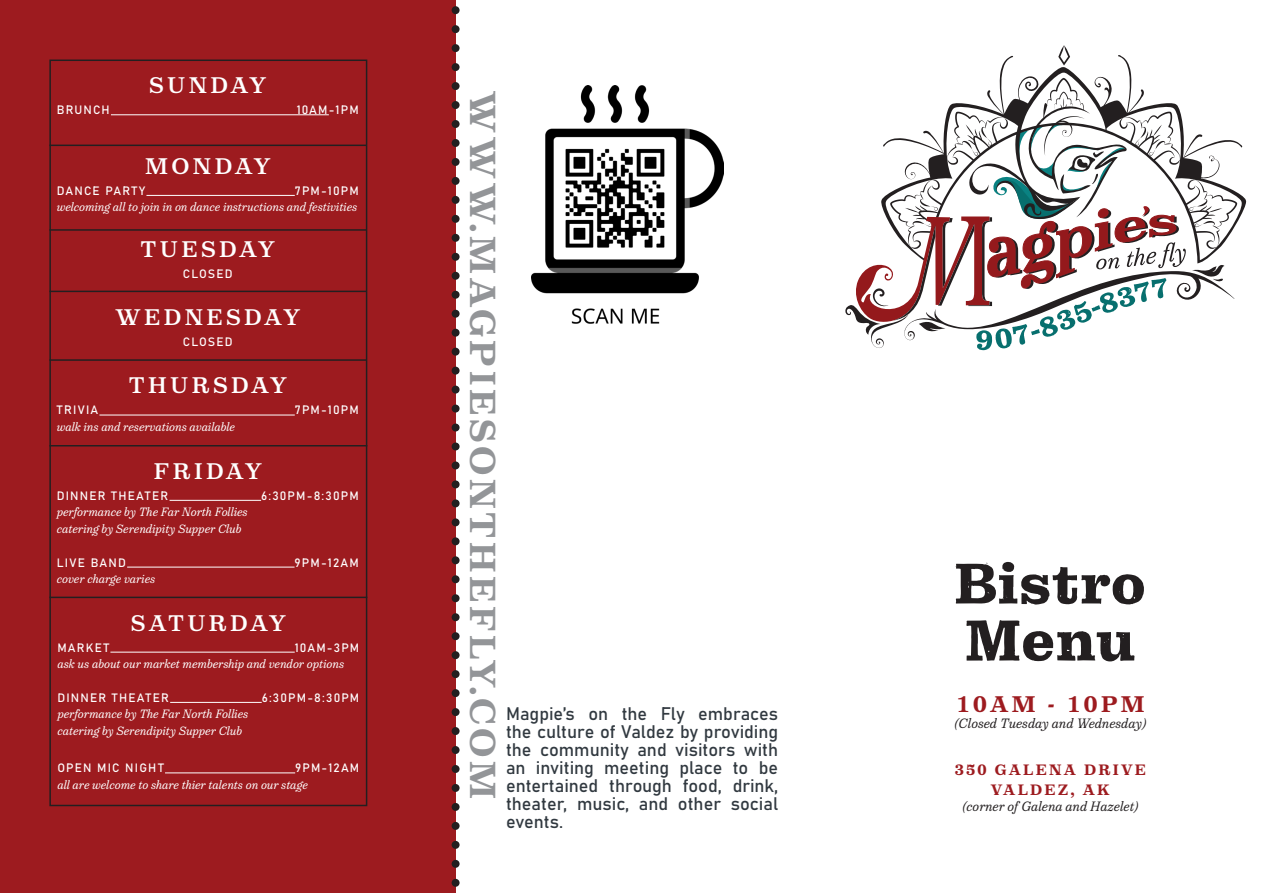
<style>
.page{position:relative;width:1263px;height:893px;background:#fff}
.page>*{position:absolute;margin:0;border:0;box-sizing:border-box;transform-origin:0 0}
.Menu_Body_Text_-_Ali{font:58.5px/57px "Pulpo Rust 100";color:#231f20}
.Menu_Item_-_Align_Le{font:700 36px "Victorian Orchid";letter-spacing:.1em;color:#939598}
.Section_Header{font:22.5px "Victorian Orchid";letter-spacing:.15em;color:#fff}
.Section_Header-2{font:700 22.5px "Victorian Orchid";letter-spacing:.15em;color:#9d1b1f}
.Body{font:18px/18px "Bahnschrift";color:#313940;text-align:justify}
.Section_Header-3{font:700 15px "Victorian Orchid";letter-spacing:.15em;color:#9d1b1f}
.Menu_Body_Text_-_Ali-2{font:italic 300 13.5px "Victorian Orchid";color:#231f20}
.Menu_Body_Text_-_Ali-3{font:italic 300 12px "Victorian Orchid";color:#fff}
.Menu_Item_-_Align_Le-2{font:12px "Bahnschrift";letter-spacing:.1em;color:#fff}
</style>
<div class="page">
<div style="left:0;top:0;width:456px;height:893px;background:#9d1b1f"></div>
<hr style="left:99px;top:415px;width:196px;height:1px;background:#fff">
<hr style="left:110px;top:652px;width:185px;height:1px;background:#fff">
<hr style="left:170px;top:702px;width:92px;height:1px;background:#fff">
<hr style="left:165px;top:773px;width:130px;height:1px;background:#fff">
<hr style="left:111px;top:115px;width:218px;height:1px;background:#fff">
<hr style="left:170px;top:500px;width:91px;height:1px;background:#fff">
<hr style="left:127px;top:567px;width:168px;height:1px;background:#fff">
<hr style="left:146px;top:195px;width:149px;height:1px;background:#fff">
<hr style="left:49px;top:445px;width:318px;height:1px;background:#231f20">
<div style="left:49px;top:60px;width:318px;height:746px;border:2px solid #231f20"></div>
<hr style="left:49px;top:145px;width:318px;height:1px;background:#231f20">
<hr style="left:49px;top:229px;width:318px;height:2px;background:#231f20">
<hr style="left:49px;top:291px;width:318px;height:1px;background:#231f20">
<hr style="left:49px;top:359px;width:318px;height:2px;background:#231f20">
<hr style="left:49px;top:597px;width:318px;height:1px;background:#231f20">
<svg style="left:1059px;top:45px;width:11px;height:10px"></svg>
<svg style="left:947px;top:55px;width:300px;height:168px"></svg>
<svg style="left:845px;top:112px;width:392px;height:238px"></svg>
<img style="left:531px;top:86px;width:192px;height:238px">
<svg style="left:452px;top:6px;width:8px;height:881px"></svg>
<p class="Section_Header" style="left:149px;top:71px;width:119px">SUNDAY</p>
<p class="Menu_Item_-_Align_Le-2" style="left:57px;top:101px;width:54px">BRUNCH</p>
<p class="Menu_Item_-_Align_Le-2" style="left:297px;top:101px;width:64px">10AM-1PM</p>
<p class="Section_Header" style="left:145px;top:151px;width:127px">MONDAY</p>
<p class="Menu_Item_-_Align_Le-2" style="left:57px;top:181px;width:90px">DANCE PARTY</p>
<p class="Menu_Item_-_Align_Le-2" style="left:295px;top:181px;width:65px">7PM-10PM</p>
<p class="Menu_Body_Text_-_Ali-3" style="left:57px;top:199px;width:302px">welcoming all to join in on dance instructions and festivities</p>
<p class="Section_Header" style="left:141px;top:235px;width:136px">TUESDAY</p>
<p class="Menu_Item_-_Align_Le-2" style="left:183px;top:265px;width:51px">CLOSED</p>
<p class="Section_Header" style="left:115px;top:303px;width:186px">WEDNESDAY</p>
<p class="Menu_Item_-_Align_Le-2" style="left:183px;top:333px;width:51px">CLOSED</p>
<p class="Section_Header" style="left:129px;top:371px;width:160px">THURSDAY</p>
<p class="Menu_Item_-_Align_Le-2" style="left:57px;top:401px;width:43px">TRIVIA</p>
<p class="Menu_Item_-_Align_Le-2" style="left:295px;top:401px;width:65px">7PM-10PM</p>
<p class="Menu_Body_Text_-_Ali-3" style="left:57px;top:419px;width:180px">walk ins and reservations available</p>
<p class="Section_Header" style="left:154px;top:456px;width:109px">FRIDAY</p>
<p class="Menu_Item_-_Align_Le-2" style="left:57px;top:486px;width:113px">DINNER THEATER</p>
<p class="Menu_Item_-_Align_Le-2" style="left:261px;top:486px;width:99px">6:30PM-8:30PM</p>
<p class="Menu_Body_Text_-_Ali-3" style="left:57px;top:504px;width:192px">performance by The Far North Follies</p>
<p class="Menu_Body_Text_-_Ali-3" style="left:57px;top:521px;width:186px">catering by Serendipity Supper Club</p>
<p class="Menu_Item_-_Align_Le-2" style="left:57px;top:553px;width:71px">LIVE BAND</p>
<p class="Menu_Item_-_Align_Le-2" style="left:295px;top:553px;width:66px">9PM-12AM</p>
<p class="Menu_Body_Text_-_Ali-3" style="left:57px;top:571px;width:100px">cover charge varies</p>
<p class="Section_Header" style="left:131px;top:608px;width:157px">SATURDAY</p>
<p class="Menu_Item_-_Align_Le-2" style="left:57px;top:638px;width:53px">MARKET</p>
<p class="Menu_Item_-_Align_Le-2" style="left:295px;top:638px;width:66px">10AM-3PM</p>
<p class="Menu_Body_Text_-_Ali-3" style="left:57px;top:656px;width:288px">ask us about our market membership and vendor options</p>
<p class="Menu_Item_-_Align_Le-2" style="left:57px;top:688px;width:113px">DINNER THEATER</p>
<p class="Menu_Item_-_Align_Le-2" style="left:262px;top:688px;width:99px">6:30PM-8:30PM</p>
<p class="Menu_Body_Text_-_Ali-3" style="left:57px;top:706px;width:192px">performance by The Far North Follies</p>
<p class="Menu_Body_Text_-_Ali-3" style="left:57px;top:723px;width:186px">catering by Serendipity Supper Club</p>
<p class="Menu_Item_-_Align_Le-2" style="left:57px;top:759px;width:108px">OPEN MIC NIGHT</p>
<p class="Menu_Item_-_Align_Le-2" style="left:295px;top:759px;width:66px">9PM-12AM</p>
<p class="Menu_Body_Text_-_Ali-3" style="left:57px;top:777px;width:252px">all are welcome to share thier talents on our stage</p>
<p class="Menu_Item_-_Align_Le" style="left:506px;top:91px;width:709px;rotate:90deg">WWW.MAGPIESONTHEFLY.COM</p>
<p class="Body" style="left:506px;top:703px;width:274px">Magpie’s on the Fly embraces the culture of Valdez by providing the community and visitors with an inviting meeting place to be entertained through food, drink, theater, music, and other social events.</p>
<p class="Menu_Body_Text_-_Ali" style="left:954px;top:556px;width:193px">Bistro<br>Menu</p>
<p class="Section_Header-2" style="left:956px;top:689px;width:190px">10AM - 10PM</p>
<p class="Menu_Body_Text_-_Ali-2" style="left:954px;top:715px;width:193px">(Closed Tuesday and Wednesday)</p>
<p class="Section_Header-3" style="left:955px;top:760px;width:193px">350 GALENA DRIVE</p>
<p class="Section_Header-3" style="left:991px;top:780px;width:121px">VALDEZ, AK</p>
<p class="Menu_Body_Text_-_Ali-2" style="left:962px;top:798px;width:177px">(corner of Galena and Hazelet)</p>
</div>
